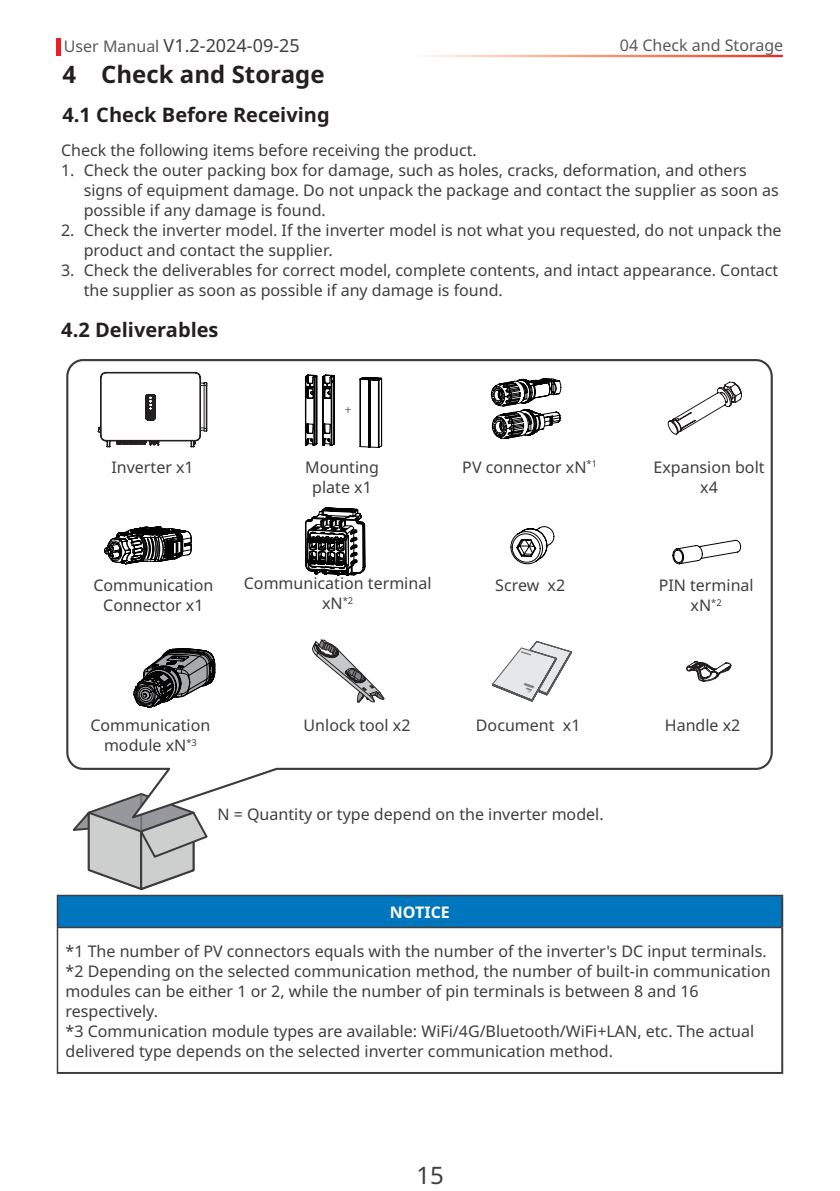
<style>
.page{position:relative;width:840px;height:1191px;background:#fff}
.page>*{position:absolute;margin:0;border:0;box-sizing:border-box;transform-origin:0 0}
.一级标题{font:700 24px "Noto Sans";color:#231f20}
.t1{font:24px "Noto Sans";color:#3e3e3f}
.二级标题{font:700 20px "Noto Sans";color:#231f20}
.t2{font:18px "Noto Sans";color:#3e3e3f}
.t3{font:16px/20px "Noto Sans";color:#3e3e3f;text-align:center}
.t4{font:16px "Noto Sans";color:#57585a}
.t5{font:700 16px "Noto Sans";color:#fff}
.t6{font:300 12px "Adobe Song Std";color:#231f20}
.s1{font-size:16px;color:#57585a}
</style>
<div class="page">
<hr style="left:57px;top:38px;width:4px;height:18px;background:#ee1d23">
<svg style="left:72px;top:821px;width:136px;height:69px"></svg>
<svg style="left:66px;top:359px;width:707px;height:462px"></svg>
<svg style="left:491px;top:640px;width:80px;height:63px"></svg>
<svg style="left:108px;top:379px;width:251px;height:183px"></svg>
<svg style="left:104px;top:526px;width:87px;height:38px"></svg>
<svg style="left:359px;top:377px;width:381px;height:187px"></svg>
<svg style="left:360px;top:377px;width:21px;height:4px"></svg>
<svg style="left:312px;top:639px;width:72px;height:64px"></svg>
<svg style="left:510px;top:526px;width:44px;height:38px"></svg>
<svg style="left:305px;top:508px;width:60px;height:67px"></svg>
<svg style="left:97px;top:372px;width:110px;height:75px"></svg>
<svg style="left:304px;top:374px;width:30px;height:72px"></svg>
<svg style="left:685px;top:661px;width:46px;height:20px"></svg>
<svg style="left:134px;top:647px;width:81px;height:60px"></svg>
<div style="left:57px;top:895px;width:724px;height:32px;background:#0076be"></div>
<hr style="left:57px;top:894px;width:725px;height:2px;background:#3e3e3f">
<hr style="left:57px;top:896px;width:1px;height:30px;background:#3e3e3f">
<hr style="left:57px;top:926px;width:723px;height:2px;background:#3e3e3f">
<hr style="left:57px;top:928px;width:1px;height:144px;background:#3e3e3f">
<hr style="left:780px;top:896px;width:2px;height:31px;background:#3e3e3f">
<hr style="left:780px;top:927px;width:2px;height:145px;background:#3e3e3f">
<hr style="left:57px;top:1072px;width:725px;height:2px;background:#3e3e3f">
<p class="t2" style="left:64px;top:33px;width:237px"><span class="s1">User Manual</span> V1.2-2024-09-25</p>
<p class="一级标题" style="left:62px;top:57px;width:263px">4 Check and Storage</p>
<p class="二级标题" style="left:62px;top:101px;width:268px">4.1 Check Before Receiving</p>
<p class="t4" style="left:619px;top:34px;width:165px">04 Check and Storage</p>
<p class="t3" style="left:61px;top:141px;width:417px">Check the following items before receiving the product.</p>
<p class="t3" style="left:84px;top:161px;width:696px;text-align:left;text-indent:-23px">1. Check the outer packing box for damage, such as holes, cracks, deformation, and others signs of equipment damage. Do not unpack the package and contact the supplier as soon as possible if any damage is found.</p>
<p class="t3" style="left:84px;top:221px;width:699px;text-align:left;text-indent:-23px">2. Check the inverter model. If the inverter model is not what you requested, do not unpack the product and contact the supplier.</p>
<p class="t3" style="left:84px;top:261px;width:695px;text-align:left;text-indent:-23px">3. Check the deliverables for correct model, complete contents, and intact appearance. Contact the supplier as soon as possible if any damage is found.</p>
<p class="二级标题" style="left:61px;top:315px;width:159px">4.2 Deliverables</p>
<p class="t6" style="left:344px;top:401px;width:9px">+</p>
<p class="t3" style="left:111px;top:457px;width:84px">Inverter x1</p>
<p class="t3" style="left:305px;top:457px;width:75px">Mounting plate x1</p>
<p class="t3" style="left:462px;top:457px;width:136px">PV connector xN<sup>*1</sup></p>
<p class="t3" style="left:653px;top:457px;width:113px">Expansion bolt x4</p>
<p class="t3" style="left:93px;top:575px;width:121px">Communication<br>Connector x1</p>
<p class="t3" style="left:244px;top:574px;width:189px">Communication terminal xN<sup>*2</sup></p>
<p class="t3" style="left:495px;top:575px;width:71px">Screw x2</p>
<p class="t3" style="left:658px;top:575px;width:96px">PIN terminal xN<sup>*2</sup></p>
<p class="t3" style="left:303px;top:716px;width:108px">Unlock tool x2</p>
<p class="t3" style="left:90px;top:716px;width:121px">Communication module xN<sup>*3</sup></p>
<p class="t3" style="left:475px;top:716px;width:106px">Document x1</p>
<p class="t3" style="left:664px;top:716px;width:77px">Handle x2</p>
<p class="t3" style="left:217px;top:804px;width:387px">N = Quantity or type depend on the inverter model.</p>
<p class="t5" style="left:389px;top:901px;width:61px">NOTICE</p>
<p class="t3" style="left:65px;top:941px;width:706px;text-align:left">*1 The number of PV connectors equals with the number of the inverter's DC input terminals. *2 Depending on the selected communication method, the number of built-in communication modules can be either 1 or 2, while the number of pin terminals is between 8 and 16 respectively.<br>*3 Communication module types are available: WiFi/4G/Bluetooth/WiFi+LAN, etc. The actual delivered type depends on the selected inverter communication method.</p>
<h1 class="t1" style="left:416px;top:1157px;width:29px">15</h1>
</div>
